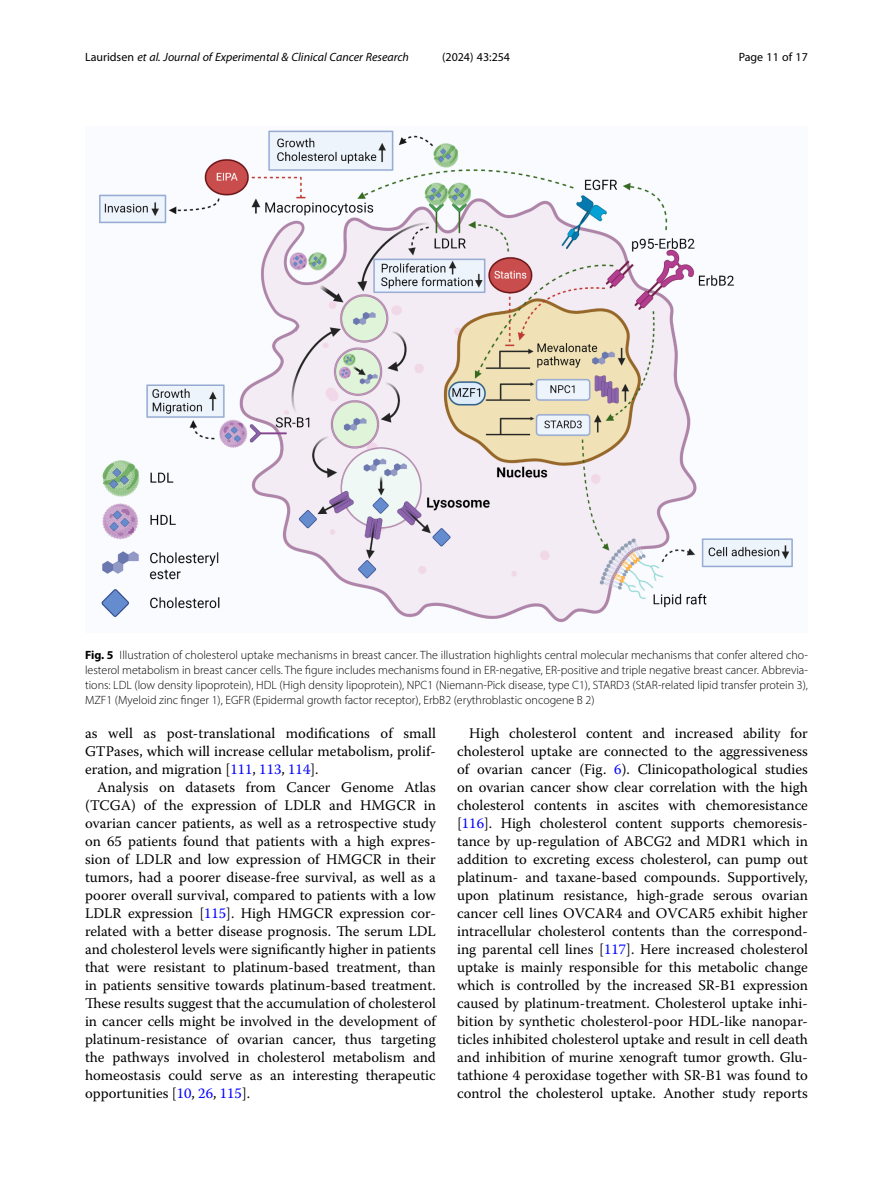
<style>
.page{position:relative;width:893px;height:1191px;background:#fff}
.page>*{position:absolute;margin:0;border:0;box-sizing:border-box;transform-origin:0 0}
.Body_Text_Indent{font:14.7px/18px "Warnock Pro";color:#000;text-align:justify}
.Figure_Caption{font:300 12px/15px "Myriad Pro";color:#000;text-align:justify}
.t1{font:italic 12px "Myriad Pro";color:#000}
.t2{font:12px "Myriad Pro";color:#000}
.s1{font-style:normal}
.s2{font-weight:700}
.s3{color:#00f}
</style>
<div class="page">
<img style="left:99px;top:130px;width:694px;height:493px">
<p class="t1" style="left:85px;top:50px;width:325px"><span class="s1">Lauridsen</span> et al. Journal of Experimental &amp; Clinical Cancer Research</p>
<p class="t2" style="left:442px;top:50px;width:70px">(2024) 43:254</p>
<p class="t2" style="left:739px;top:50px;width:71px">Page 11 of 17</p>
<p class="Figure_Caption" style="left:85px;top:648px;width:724px"><span class="s2">Fig. 5</span> Illustration of cholesterol uptake mechanisms in breast cancer. The illustration highlights central molecular mechanisms that confer altered cho&shy;lesterol metabolism in breast cancer cells. The figure includes mechanisms found in ER-negative, ER-positive and triple negative breast cancer. Abbrevia&shy;tions: LDL (low density lipoprotein), HDL (High density lipoprotein), NPC1 (Niemann-Pick disease, type C1), STARD3 (StAR-related lipid transfer protein 3), MZF1 (Myeloid zinc finger 1), EGFR (Epidermal growth factor receptor), ErbB2 (erythroblastic oncogene B 2)</p>
<p class="Body_Text_Indent" style="left:85px;top:724px;width:352px">as well as post-translational modifications of small GTPases, which will increase cellular metabolism, prolif&shy;eration, and migration [<span class="s3">111</span>, <span class="s3">113</span>, <span class="s3">114</span>].</p>
<p class="Body_Text_Indent" style="left:85px;top:778px;width:352px;text-indent:12px">Analysis on datasets from Cancer Genome Atlas (TCGA) of the expression of LDLR and HMGCR in ovarian cancer patients, as well as a retrospective study on 65 patients found that patients with a high expres&shy;sion of LDLR and low expression of HMGCR in their tumors, had a poorer disease-free survival, as well as a poorer overall survival, compared to patients with a low LDLR expression [<span class="s3">115</span>]. High HMGCR expression cor&shy;related with a better disease prognosis. The serum LDL and cholesterol levels were significantly higher in patients that were resistant to platinum-based treatment, than in patients sensitive towards platinum-based treatment.<br>These results suggest that the accumulation of cholesterol in cancer cells might be involved in the development of platinum-resistance of ovarian cancer, thus targeting the pathways involved in cholesterol metabolism and homeostasis could serve as an interesting therapeutic opportunities [<span class="s3">10</span>, <span class="s3">26</span>, <span class="s3">115</span>].</p>
<p class="Body_Text_Indent" style="left:457px;top:724px;width:352px;text-indent:12px">High cholesterol content and increased ability for cholesterol uptake are connected to the aggressiveness of ovarian cancer (Fig. <span class="s3">6</span>). Clinicopathological studies on ovarian cancer show clear correlation with the high cholesterol contents in ascites with chemoresistance [<span class="s3">116</span>]. High cholesterol content supports chemoresis&shy;tance by up-regulation of ABCG2 and MDR1 which in addition to excreting excess cholesterol, can pump out platinum- and taxane-based compounds. Supportively, upon platinum resistance, high-grade serous ovarian cancer cell lines OVCAR4 and OVCAR5 exhibit higher intracellular cholesterol contents than the correspond&shy;ing parental cell lines [<span class="s3">117</span>]. Here increased cholesterol uptake is mainly responsible for this metabolic change which is controlled by the increased SR-B1 expression caused by platinum-treatment. Cholesterol uptake inhi&shy;bition by synthetic cholesterol-poor HDL-like nanopar&shy;ticles inhibited cholesterol uptake and result in cell death and inhibition of murine xenograft tumor growth. Glu&shy;tathione 4 peroxidase together with SR-B1 was found to control the cholesterol uptake. Another study reports</p>
</div>
